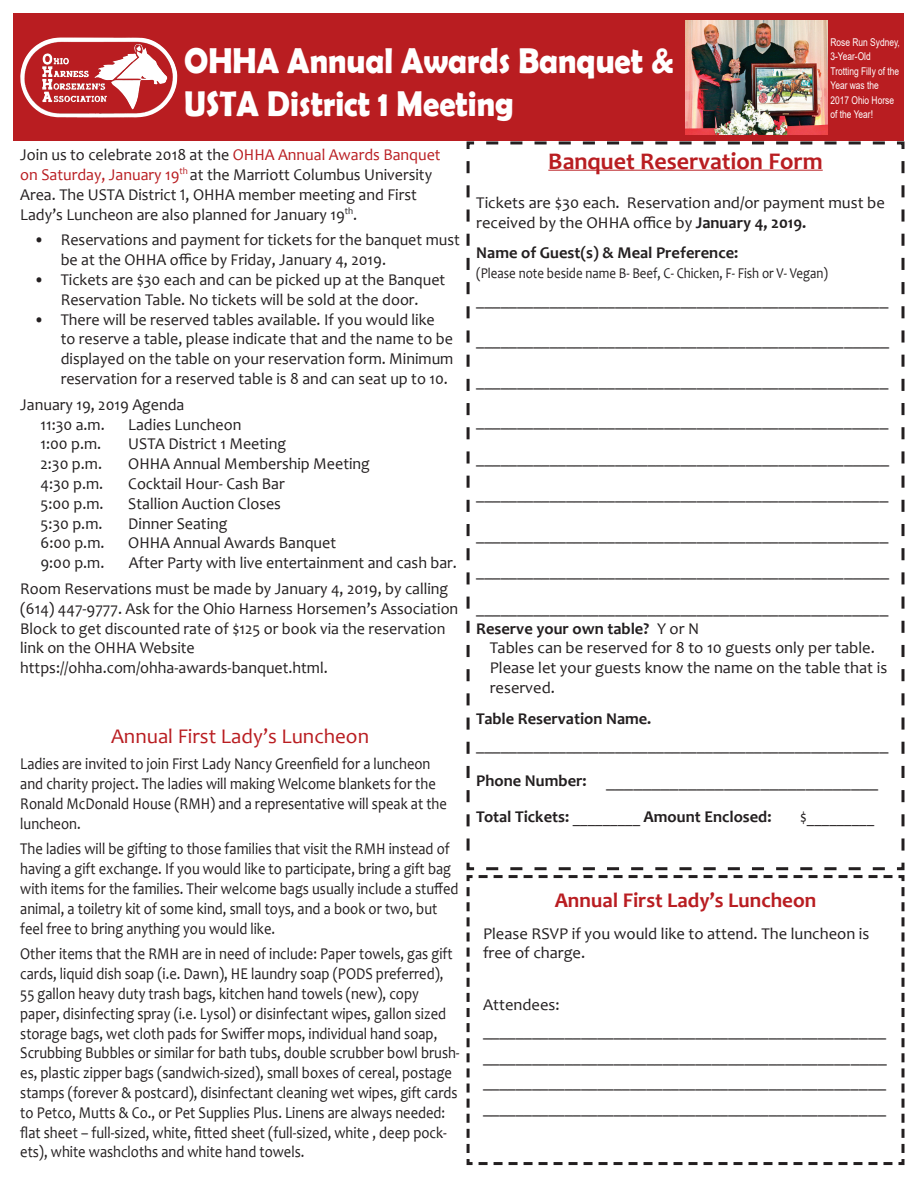
<style>
.page{position:relative;width:918px;height:1188px;background:#fff}
.page>*{position:absolute;margin:0;border:0;box-sizing:border-box;transform-origin:0 0}
.t1{font:700 36px/43.2px "Berlin Sans FB Demi";color:#fff;scale:.9 1}
.t2{font:700 24px "Candara";color:#b91d21}
.t3{font:21px "Candara";color:#b91d21}
.t4{font:700 21px "Candara";color:#b91d21}
.t5{font:18px/36.6px "Candara";color:#231f20;text-align:justify;scale:.9 1}
.t6{font:16.5px/19.8px "Candara";color:#231f20}
.t7{font:16.5px/19.8px "Candara";color:#231f20;scale:.88 1}
.t8{font:700 16.5px "Candara";color:#231f20}
.t9{font:16.5px "Candara";color:#231f20;scale:.9 1}
.t10{font:15px "Candara";color:#231f20;scale:.86 1}
.t11{font:10.65px/14.4px "Arial";color:#fff;scale:.79 1}
.s1{color:#b91d21}
.s2{font-weight:700}
.s3{font-weight:700;font-size:16.5px}
.s4{font-weight:400}
</style>
<div class="page">
<div style="left:14px;top:14px;width:890px;height:127px;background:#b91d21"></div>
<img style="left:686px;top:20px;width:141px;height:115px">
<svg style="left:466px;top:141px;width:439px;height:730px"></svg>
<svg style="left:476px;top:867px;width:417px;height:4px"></svg>
<svg style="left:466px;top:875px;width:439px;height:291px"></svg>
<img style="left:20px;top:38px;width:158px;height:79px">
<h1 class="t1" style="left:184px;top:38px;width:546px">OHHA Annual Awards Banquet &amp;<br>USTA District 1 Meeting</h1>
<p class="t11" style="left:831px;top:35px;width:89px">Rose Run Sydney,<br>3-Year-Old<br>Trotting Filly of the<br>Year was the<br>2017 Ohio Horse of the Year!</p>
<p class="t6" style="left:20px;top:145px;width:422px">Join us to celebrate 2018 at the <span class="s1">OHHA Annual Awards Banquet on Saturday, January 19</span><sup>th</sup> at the Marriott Columbus University Area. The USTA District 1, OHHA member meeting and First Lady’s Luncheon are also planned for January 19<sup>th</sup>.</p>
<p class="t6" style="left:61px;top:230px;width:401px;text-indent:-27px">• Reservations and payment for tickets for the banquet must be at the OHHA office by Friday, January 4, 2019.</p>
<p class="t6" style="left:34px;top:270px;width:413px;text-align:center">• Tickets are $30 each and can be picked up at the Banquet<br>Reservation Table. No tickets will be sold at the door.</p>
<p class="t6" style="left:61px;top:309px;width:394px;text-indent:-27px">• There will be reserved tables available. If you would like to reserve a table, please indicate that and the name to be displayed on the table on your reservation form. Minimum reservation for a reserved table is 8 and can seat up to 10.</p>
<p class="t6" style="left:40px;top:394px;width:145px;text-indent:-20px">January 19, 2019 Agenda<br>11:30 a.m.</p>
<p class="t6" style="left:128px;top:414px;width:115px">Ladies Luncheon</p>
<p class="t6" style="left:40px;top:434px;width:62px">1:00 p.m.</p>
<p class="t6" style="left:128px;top:434px;width:159px">USTA District 1 Meeting</p>
<p class="t6" style="left:40px;top:454px;width:63px">2:30 p.m.</p>
<p class="t6" style="left:128px;top:454px;width:243px">OHHA Annual Membership Meeting</p>
<p class="t6" style="left:40px;top:474px;width:64px">4:30 p.m.</p>
<p class="t6" style="left:128px;top:474px;width:158px">Cocktail Hour- Cash Bar</p>
<p class="t6" style="left:40px;top:493px;width:65px">5:00 p.m.</p>
<p class="t6" style="left:128px;top:493px;width:154px">Stallion Auction Closes</p>
<p class="t6" style="left:40px;top:513px;width:64px">5:30 p.m.</p>
<p class="t6" style="left:128px;top:513px;width:101px">Dinner Seating</p>
<p class="t6" style="left:40px;top:533px;width:65px">6:00 p.m.</p>
<p class="t6" style="left:128px;top:533px;width:209px">OHHA Annual Awards Banquet</p>
<p class="t6" style="left:40px;top:553px;width:65px">9:00 p.m.</p>
<p class="t6" style="left:20px;top:550px;width:438px;line-height:25.8px;text-indent:108px">After Party with live entertainment and cash bar.<br>Room Reservations must be made by January 4, 2019, by calling</p>
<p class="t6" style="left:20px;top:598px;width:440px">(614) 447-9777. Ask for the Ohio Harness Horsemen’s Association Block to get discounted rate of $125 or book via the reservation link on the OHHA Website https://ohha.com/ohha-awards-banquet.html.</p>
<p class="t3" style="left:111px;top:723px;width:260px">Annual First Lady’s Luncheon</p>
<p class="t7" style="left:20px;top:754px;width:486px">Ladies are invited to join First Lady Nancy Greenfield for a luncheon and charity project. The ladies will making Welcome blankets for the Ronald McDonald House (RMH) and a representative will speak at the luncheon.</p>
<p class="t7" style="left:20px;top:839px;width:500px">The ladies will be gifting to those families that visit the RMH instead of having a gift exchange. If you would like to participate, bring a gift bag with items for the families. Their welcome bags usually include a stuffed animal, a toiletry kit of some kind, small toys, and a book or two, but feel free to bring anything you would like.</p>
<p class="t7" style="left:20px;top:944px;width:501px">Other items that the RMH are in need of include: Paper towels, gas gift cards, liquid dish soap (i.e. Dawn), HE laundry soap (PODS preferred), 55 gallon heavy duty trash bags, kitchen hand towels (new), copy paper, disinfecting spray (i.e. Lysol) or disinfectant wipes, gallon sized storage bags, wet cloth pads for Swiffer mops, individual hand soap, Scrubbing Bubbles or similar for bath tubs, double scrubber bowl brush&shy;es, plastic zipper bags (sandwich-sized), small boxes of cereal, postage stamps (forever &amp; postcard), disinfectant cleaning wet wipes, gift cards to Petco, Mutts &amp; Co., or Pet Supplies Plus. Linens are always needed: flat sheet – full-sized, white, fitted sheet (full-sized, white , deep pock&shy;ets), white washcloths and white hand towels.</p>
<h2 class="t2" style="left:548px;top:146px;width:276px">Banquet Reservation Form</h2>
<p class="t6" style="left:476px;top:193px;width:410px">Tickets are $30 each. Reservation and/or payment must be received by the OHHA office by <span class="s2">January 4, 2019.</span></p>
<p class="t8" style="left:476px;top:243px;width:263px">Name of Guest(s) &amp; Meal Preference:</p>
<p class="t10" style="left:476px;top:264px;width:411px">(Please note beside name B- Beef, C- Chicken, F- Fish or V- Vegan)</p>
<p class="t5" style="left:476px;top:279px;width:459px">__________________________________________________</p>
<p class="t5" style="left:476px;top:320px;width:460px">__________________________________________________</p>
<p class="t5" style="left:476px;top:360px;width:459px">__________________________________________________</p>
<p class="t5" style="left:476px;top:401px;width:460px">__________________________________________________ __________________________________________________ __________________________________________________</p>
<p class="t5" style="left:476px;top:515px;width:460px">__________________________________________________ __________________________________________________ __________________________________________________</p>
<p class="t6" style="left:490px;top:618px;width:399px;text-indent:-13px"><span class="s2">Reserve your own table?</span> Y or N<br>Tables can be reserved for 8 to 10 guests only per table.<br>Please let your guests know the name on the table that is reserved.</p>
<p class="t8" style="left:476px;top:708px;width:177px">Table Reservation Name.</p>
<p class="t5" style="left:476px;top:725px;width:459px">__________________________________________________<br><span class="s3">Phone Number:</span> ______________________________</p>
<p class="t8" style="left:476px;top:807px;width:297px">Total Tickets: <span class="s4">_________</span> Amount Enclosed:</p>
<p class="t9" style="left:800px;top:807px;width:84px">$_________</p>
<p class="t4" style="left:555px;top:887px;width:263px">Annual First Lady’s Luncheon</p>
<p class="t6" style="left:483px;top:923px;width:388px">Please RSVP if you would like to attend. The luncheon is free of charge.</p>
<p class="t6" style="left:483px;top:995px;width:78px">Attendees:</p>
<p class="t5" style="left:483px;top:1017px;width:450px;line-height:25.5px">_________________________________________________ _________________________________________________ _________________________________________________ _________________________________________________</p>
</div>
